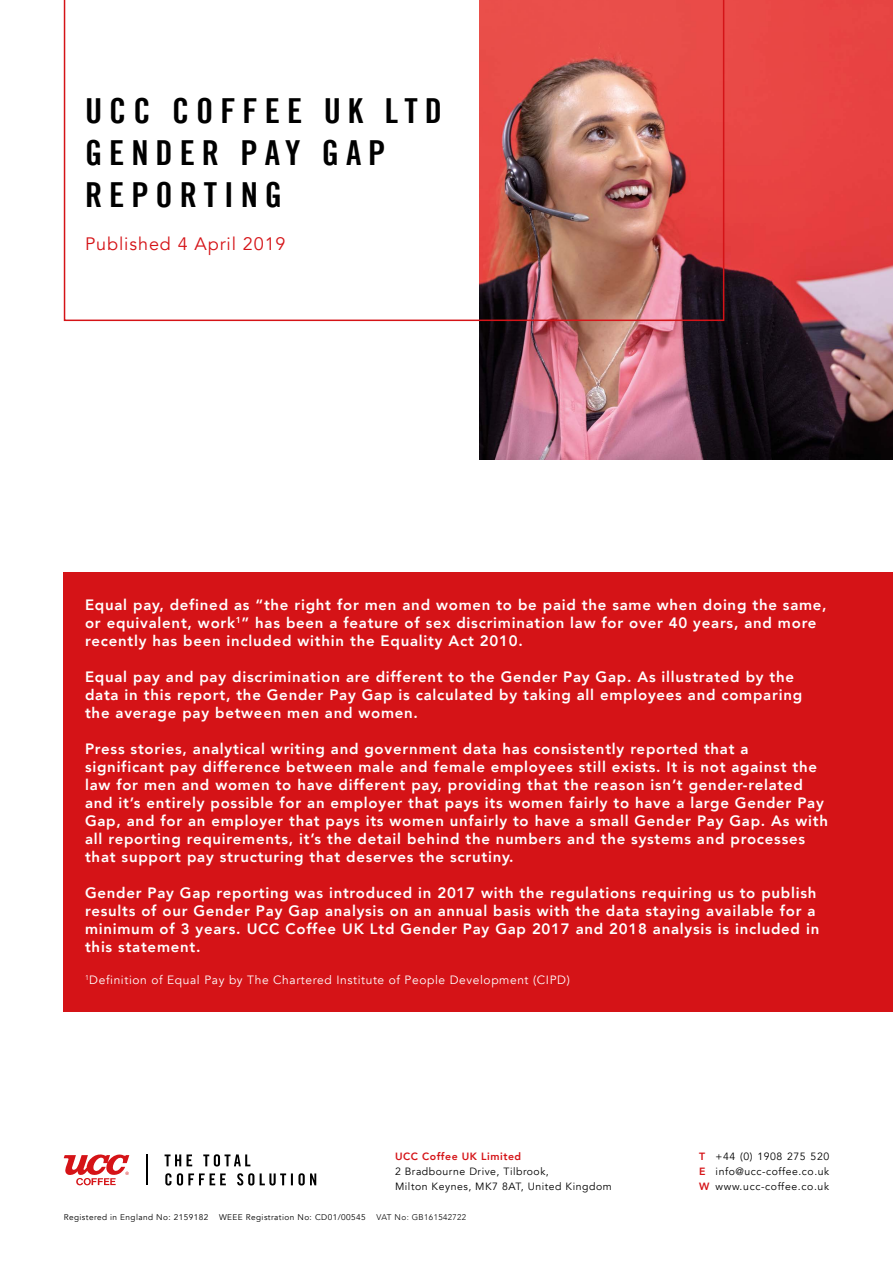
<style>
.page{position:relative;width:893px;height:1263px;background:#fff}
.page>*{position:absolute;margin:0;border:0;box-sizing:border-box;transform-origin:0 0}
.t1{font:34.5px/42px "Trade Gothic Bold Cond Twenty";letter-spacing:.2em;color:#000}
.t2{font:18px "Avenir";letter-spacing:.05em;color:#d51317}
.t3{font:800 15px/18px "Avenir";letter-spacing:.05em;color:#fff}
.t4{font:12px "Avenir";letter-spacing:.05em;color:#fff}
.t5{font:10.5px/15px "Avenir";letter-spacing:.05em;color:#000}
.t6{font:800 10.5px "Avenir";letter-spacing:.05em;color:#d51317}
.t7{font:8.25px "Avenir";letter-spacing:.05em;color:#000}
.t8{font:300 8.25px "Avenir";letter-spacing:.05em;color:#000}
.s1{font-weight:800;color:#d51317}
</style>
<div class="page">
<img style="left:479px;top:0;width:414px;height:460px">
<div style="left:64px;top:573px;width:829px;height:439px;background:#d51317"></div>
<svg style="left:64px;top:0;width:660px;height:321px"></svg>
<svg style="left:64px;top:1154px;width:65px;height:31px"></svg>
<hr style="left:146px;top:1154px;width:2px;height:31px;background:#000">
<svg style="left:165px;top:1173px;width:151px;height:12px"></svg>
<svg style="left:165px;top:1154px;width:85px;height:12px"></svg>
<p class="t1" style="left:85px;top:90px;width:358px">UCC COFFEE UK LTD</p>
<p class="t1" style="left:85px;top:132px;width:302px">GENDER PAY GAP<br>REPORTING</p>
<p class="t2" style="left:85px;top:233px;width:202px">Published 4 April 2019</p>
<p class="t3" style="left:85px;top:595px;width:743px">Equal pay, defined as “the right for men and women to be paid the same when doing the same, or equivalent, work<sup>1</sup>” has been a feature of sex discrimination law for over 40 years, and more recently has been included within the Equality Act 2010.</p>
<p class="t3" style="left:85px;top:667px;width:719px">Equal pay and pay discrimination are different to the Gender Pay Gap. As illustrated by the data in this report, the Gender Pay Gap is calculated by taking all employees and comparing the average pay between men and women.</p>
<p class="t3" style="left:85px;top:739px;width:744px">Press stories, analytical writing and government data has consistently reported that a significant pay difference between male and female employees still exists. It is not against the law for men and women to have different pay, providing that the reason isn’t gender-related and it’s entirely possible for an employer that pays its women fairly to have a large Gender Pay Gap, and for an employer that pays its women unfairly to have a small Gender Pay Gap. As with all reporting requirements, it’s the detail behind the numbers and the systems and processes that support pay structuring that deserves the scrutiny.</p>
<p class="t3" style="left:85px;top:883px;width:736px">Gender Pay Gap reporting was introduced in 2017 with the regulations requiring us to publish results of our Gender Pay Gap analysis on an annual basis with the data staying available for a minimum of 3 years. UCC Coffee UK Ltd Gender Pay Gap 2017 and 2018 analysis is included in this statement.</p>
<p class="t4" style="left:85px;top:973px;width:486px"><sup>1</sup>Definition of Equal Pay by The Chartered Institute of People Development (CIPD)</p>
<p class="t6" style="left:395px;top:1148px;width:128px">UCC Coffee UK Limited</p>
<p class="t5" style="left:395px;top:1164px;width:218px">2 Bradbourne Drive, Tilbrook,<br>Milton Keynes, MK7 8AT, United Kingdom</p>
<p class="t7" style="left:64px;top:1212px;width:146px">Registered in England No: 2159182</p>
<p class="t7" style="left:219px;top:1212px;width:148px">WEEE Registration No: CD01/00545</p>
<p class="t8" style="left:376px;top:1212px;width:91px">VAT No: GB161542722</p>
<p class="t5" style="left:699px;top:1149px;width:132px"><span class="s1">T</span> +44 (0) 1908 275 520</p>
<p class="t5" style="left:699px;top:1164px;width:132px"><span class="s1">E</span> info@ucc-coffee.co.uk</p>
<p class="t5" style="left:699px;top:1179px;width:132px"><span class="s1">W</span> www.ucc-coffee.co.uk</p>
</div>
